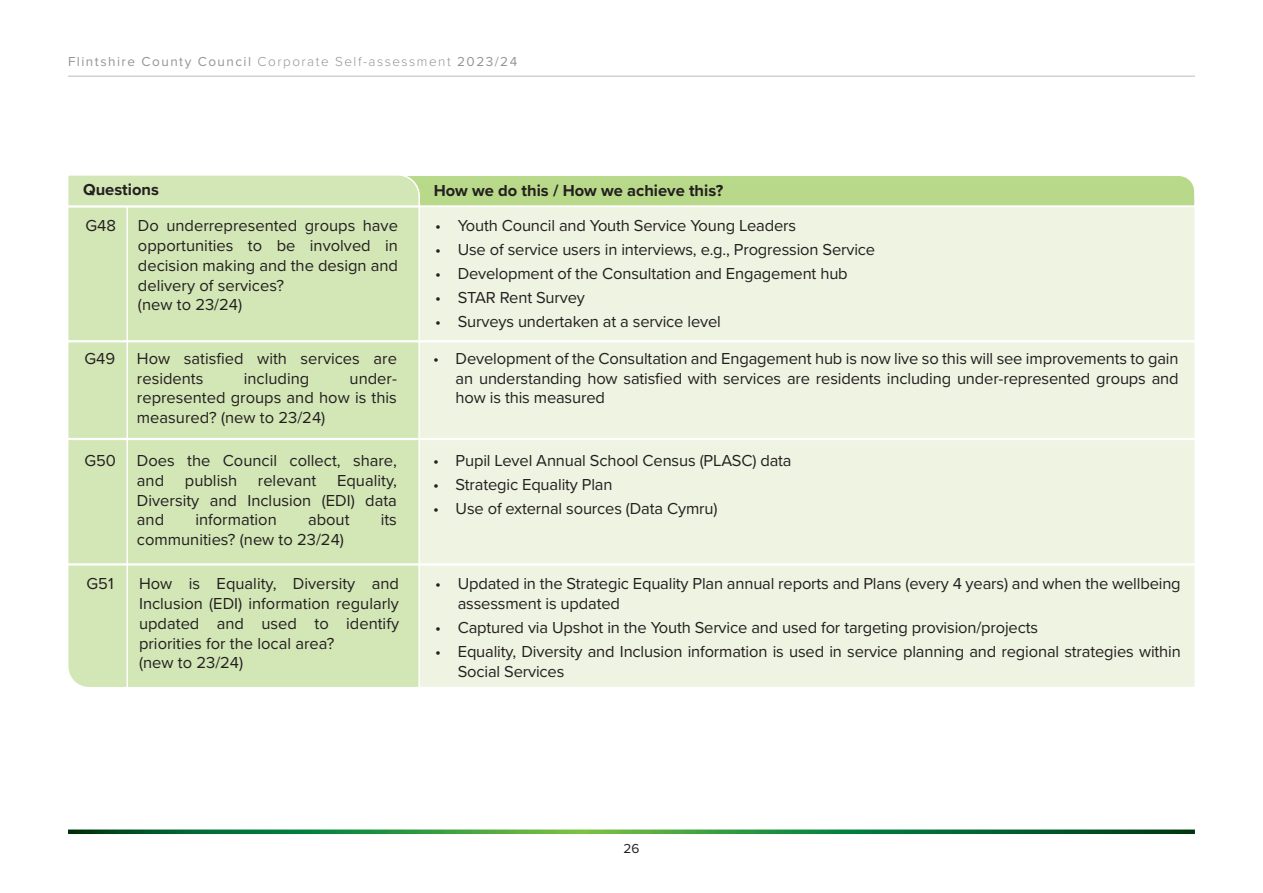
<style>
.page{position:relative;width:1263px;height:893px;background:#fff}
.page>*{position:absolute;margin:0;border:0;box-sizing:border-box;transform-origin:0 0}
.t1{font:16.5px/19.8px "Proxima Nova";letter-spacing:-.01em;color:#231f20}
.t2{font:700 16.5px "Proxima Nova";color:#231f20}
.t3{font:13.5px "Proxima Nova";letter-spacing:.11em;color:#939598}
.t4{font:13.5px "Proxima Nova";color:#231f20}
.s1{font-weight:300}
</style>
<div class="page">
<svg style="left:68px;top:829px;width:1127px;height:5px;background:#348a4a"></svg>
<hr style="left:68px;top:76px;width:1127px;height:1px;background:#bcbdc0">
<div style="left:421px;top:208px;width:773px;height:479px;background:#eef3e2"></div>
<div style="left:421px;top:176px;width:773px;height:29px;background:#b8d989"></div>
<div style="left:68px;top:175px;width:353px;height:512px;background:#d3e6b6"></div>
<hr style="left:60px;top:205px;width:1141px;height:3px;background:#fff">
<hr style="left:60px;top:340px;width:1141px;height:2px;background:#fff">
<hr style="left:51px;top:438px;width:1157px;height:2px;background:#fff">
<hr style="left:51px;top:563px;width:1155px;height:3px;background:#fff">
<hr style="left:126px;top:206px;width:2px;height:485px;background:#fff">
<p class="t3" style="left:68px;top:51px;width:451px">Flintshire County Council <span class="s1">Corporate Self-assessment</span> 2023/24</p>
<p class="t2" style="left:83px;top:178px;width:77px">Questions</p>
<p class="t1" style="left:85px;top:215px;width:32px">G48</p>
<p class="t1" style="left:138px;top:215px;width:262px">Do underrepresented groups have opportunities to be involved in decision making and the design and delivery of services?<br>(new to 23/24)</p>
<p class="t1" style="left:84px;top:348px;width:32px">G49</p>
<p class="t1" style="left:137px;top:348px;width:262px">How satisfed with services are residents</p>
<p class="t1" style="left:137px;top:368px;width:262px;text-align:justify;text-indent:213px">under&shy;represented groups and how is this measured? (new to 23/24)</p>
<p class="t1" style="left:244px;top:368px;width:67px">including</p>
<p class="t1" style="left:84px;top:450px;width:33px">G50</p>
<p class="t1" style="left:137px;top:450px;width:261px">Does the Council collect, share, and</p>
<p class="t1" style="left:137px;top:470px;width:261px;text-align:justify;text-indent:200px">Equality, Diversity and Inclusion (EDI) data and</p>
<p class="t1" style="left:185px;top:470px;width:54px">publish</p>
<p class="t1" style="left:258px;top:470px;width:60px">relevant</p>
<p class="t1" style="left:195px;top:509px;width:83px">information</p>
<p class="t1" style="left:308px;top:509px;width:43px">about</p>
<p class="t1" style="left:381px;top:509px;width:18px">its</p>
<p class="t1" style="left:137px;top:529px;width:209px">communities? (new to 23/24)</p>
<p class="t1" style="left:87px;top:573px;width:29px">G51</p>
<p class="t1" style="left:139px;top:573px;width:262px">How is Equality, Diversity and<br>Inclusion (EDI) information regularly updated and used to identify priorities for the local area?<br>(new to 23/24)</p>
<p class="t2" style="left:434px;top:178px;width:291px">How we do this / How we achieve this?</p>
<p class="t1" style="left:435px;top:215px;width:362px">• Youth Council and Youth Service Young Leaders</p>
<p class="t1" style="left:435px;top:239px;width:441px">• Use of service users in interviews, e.g., Progression Service</p>
<p class="t1" style="left:435px;top:263px;width:414px">• Development of the Consultation and Engagement hub</p>
<p class="t1" style="left:435px;top:287px;width:151px">• STAR Rent Survey</p>
<p class="t1" style="left:435px;top:311px;width:287px">• Surveys undertaken at a service level</p>
<p class="t1" style="left:456px;top:348px;width:724px;text-align:justify;text-indent:-23px">• Development of the Consultation and Engagement hub is now live so this will see improvements to gain an understanding how satisfed with services are residents including under-represented groups and how is this measured</p>
<p class="t1" style="left:433px;top:450px;width:360px">• Pupil Level Annual School Census (PLASC) data</p>
<p class="t1" style="left:433px;top:474px;width:181px">• Strategic Equality Plan</p>
<p class="t1" style="left:433px;top:498px;width:286px">• Use of external sources (Data Cymru)</p>
<p class="t1" style="left:458px;top:573px;width:724px;text-indent:-23px">• Updated in the Strategic Equality Plan annual reports and Plans (every 4 years) and when the wellbeing assessment is updated</p>
<p class="t1" style="left:435px;top:617px;width:604px">• Captured via Upshot in the Youth Service and used for targeting provision/projects</p>
<p class="t1" style="left:458px;top:641px;width:724px;text-indent:-23px">• Equality, Diversity and Inclusion information is used in service planning and regional strategies within<br>Social Services</p>
<p class="t4" style="left:623px;top:838px;width:17px">26</p>
</div>
